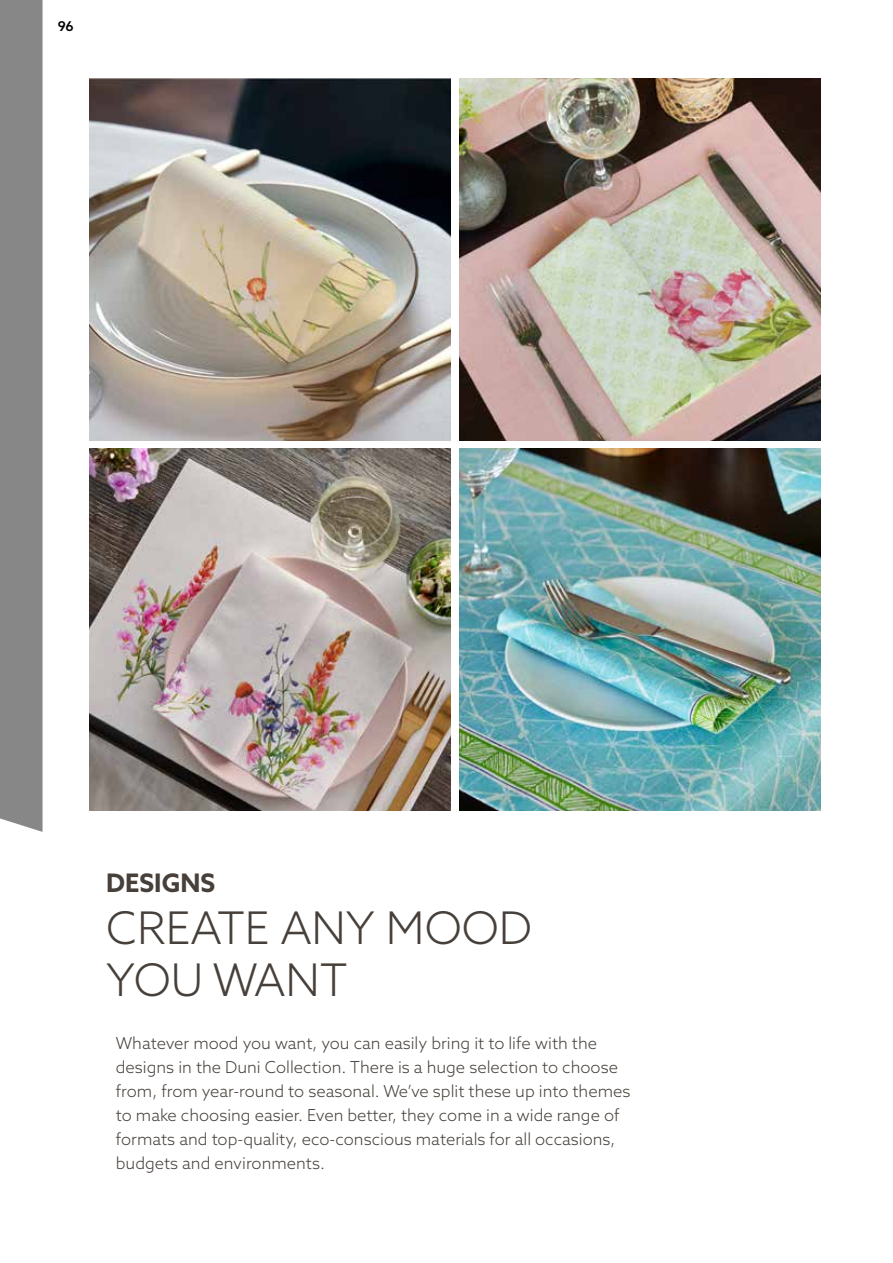
<style>
.page{position:relative;width:893px;height:1263px;background:#fff}
.page>*{position:absolute;margin:0;border:0;box-sizing:border-box;transform-origin:0 0}
.t1{font:300 45px/52.2px "Azo Sans";color:#47403a}
.t2{font:700 25.5px "Azo Sans";color:#47403a}
.t3{font:300 16.5px/24px "Azo Sans";color:#47403a}
.t4{font:500 13.5px "Azo Sans";color:#000}
</style>
<div class="page">
<img style="left:459px;top:79px;width:362px;height:361px">
<img style="left:89px;top:79px;width:362px;height:361px">
<img style="left:89px;top:449px;width:362px;height:361px">
<img style="left:459px;top:449px;width:362px;height:361px">
<div style="left:0;top:0;width:43px;height:832px;background:#878787"></div>
<p class="t4" style="left:58px;top:18px;width:17px">96</p>
<h2 class="t2" style="left:106px;top:866px;width:110px">DESIGNS</h2>
<h1 class="t1" style="left:106px;top:901px;width:427px">CREATE ANY MOOD<br>YOU WANT</h1>
<p class="t3" style="left:116px;top:1030px;width:516px">Whatever mood you want, you can easily bring it to life with the designs in the Duni Collection. There is a huge selection to choose from, from year-round to seasonal. We’ve split these up into themes to make choosing easier. Even better, they come in a wide range of formats and top-quality, eco-conscious materials for all occasions, budgets and environments.</p>
</div>
